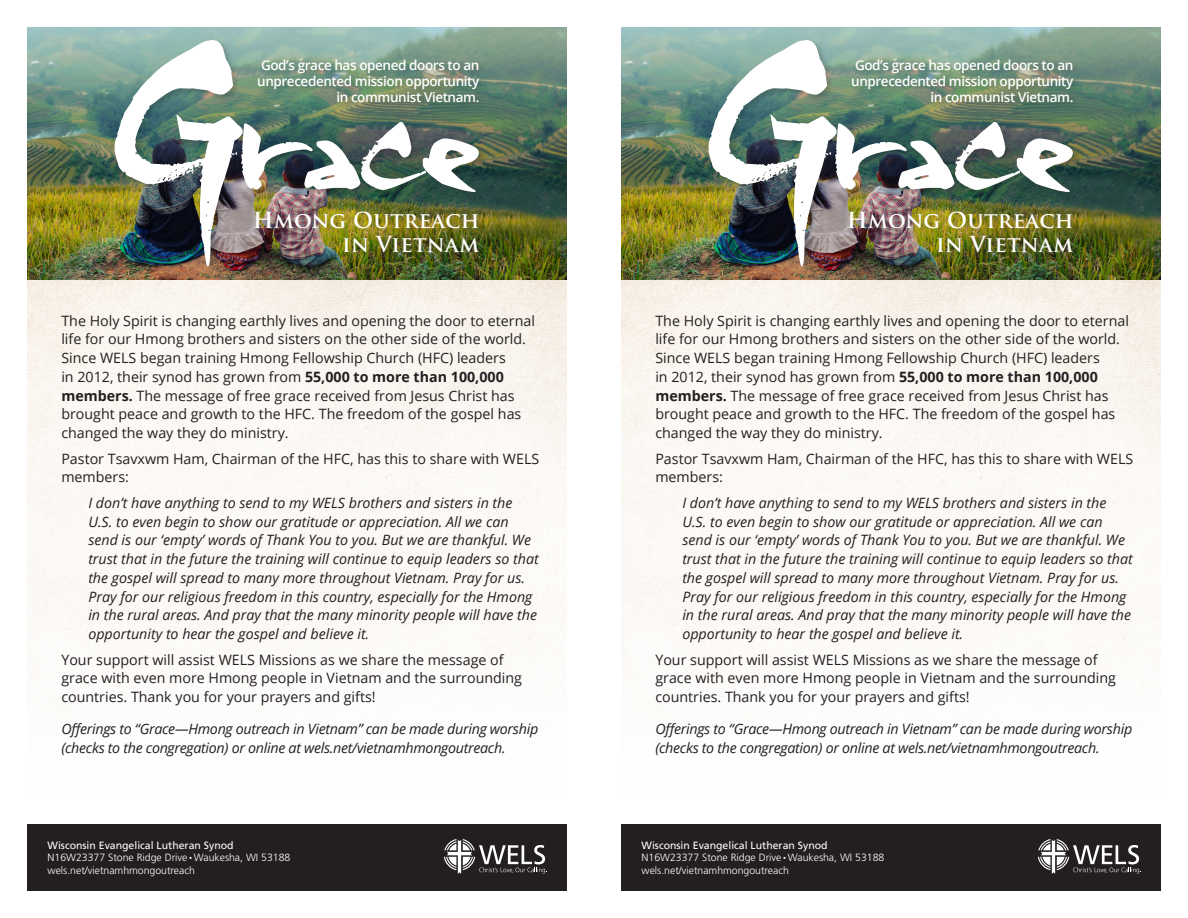
<style>
.page{position:relative;width:1188px;height:918px;background:#fff}
.page>*{position:absolute;margin:0;border:0;box-sizing:border-box;transform-origin:0 0}
.t1{font:700 21.6px/24px "Trajan Pro";letter-spacing:.01em;color:#fff;text-align:right}
.t2{font:14.25px/18.8px "Open Sans";color:#231f20}
.t3{font:italic 14.25px/18.8px "Open Sans";color:#231f20}
.t4{font:italic 14.25px/18.8px "Open Sans";letter-spacing:-.02em;color:#231f20}
.t5{font:600 13.5px/16px "Open Sans";letter-spacing:-.03em;color:#fff;text-align:right}
.t6{font:300 10.5px "Frutiger LT Std";color:#fff}
.t7{font:10.5px "Frutiger LT Std";color:#fff}
.s1{font-weight:700}
.s2{font-size:6px}
</style>
<div class="page">
<img style="left:27px;top:27px;width:540px;height:660px">
<img style="left:621px;top:27px;width:540px;height:673px">
<div style="left:27px;top:824px;width:540px;height:67px;background:#231f20"></div>
<div style="left:621px;top:824px;width:540px;height:67px;background:#231f20"></div>
<svg style="left:444px;top:839px;width:103px;height:35px"></svg>
<svg style="left:1038px;top:839px;width:103px;height:35px"></svg>
<div style="left:113px;top:38px;width:374px;height:236px;background:#231f20;opacity:.25"></div>
<img style="left:115px;top:40px;width:364px;height:227px">
<div style="left:707px;top:38px;width:374px;height:236px;background:#231f20;opacity:.25"></div>
<img style="left:709px;top:40px;width:364px;height:227px">
<div style="left:253px;top:210px;width:234px;height:50px;background:#231f20;opacity:.28"></div>
<div style="left:848px;top:209px;width:233px;height:51px;background:#231f20;opacity:.28"></div>
<div style="left:257px;top:58px;width:230px;height:52px;background:#231f20;opacity:.28"></div>
<div style="left:850px;top:57px;width:231px;height:53px;background:#231f20;opacity:.28"></div>
<p class="t5" style="left:257px;top:56px;width:224px">God’s grace has opened doors to an unprecedented mission opportunity in communist Vietnam.</p>
<p class="t5" style="left:851px;top:56px;width:224px">God’s grace has opened doors to an unprecedented mission opportunity in communist Vietnam.</p>
<p class="t1" style="left:253px;top:208px;width:228px">Hmong Outreach in Vietnam</p>
<p class="t1" style="left:847px;top:208px;width:228px">Hmong Outreach in Vietnam</p>
<p class="t2" style="left:61px;top:311px;width:475px">The Holy Spirit is changing earthly lives and opening the door to eternal life for our Hmong brothers and sisters on the other side of the world.<br>Since WELS began training Hmong Fellowship Church (HFC) leaders<br>in 2012, their synod has grown from <span class="s1">55,000 to more than 100,000 members.</span> The message of free grace received from Jesus Christ has brought peace and growth to the HFC. The freedom of the gospel has changed the way they do ministry.</p>
<p class="t2" style="left:61px;top:449px;width:479px">Pastor Tsavxwm Ham, Chairman of the HFC, has this to share with WELS members:</p>
<p class="t3" style="left:88px;top:493px;width:452px">I don’t have anything to send to my WELS brothers and sisters in the U.S. to even begin to show our gratitude or appreciation. All we can send is our ‘empty’ words of Thank You to you. But we are thankful. We trust that in the future the training will continue to equip leaders so that the gospel will spread to many more throughout Vietnam. Pray for us.<br>Pray for our religious freedom in this country, especially for the Hmong in the rural areas. And pray that the many minority people will have the opportunity to hear the gospel and believe it.</p>
<p class="t2" style="left:61px;top:650px;width:462px">Your support will assist WELS Missions as we share the message of grace with even more Hmong people in Vietnam and the surrounding countries. Thank you for your prayers and gifts!</p>
<p class="t4" style="left:61px;top:719px;width:478px">Offerings to “Grace—Hmong outreach in Vietnam” can be made during worship (checks to the congregation) or online at wels.net/vietnamhmongoutreach.</p>
<p class="t7" style="left:48px;top:839px;width:188px">Wisconsin Evangelical Lutheran Synod</p>
<p class="t6" style="left:48px;top:852px;width:244px">N16W23377 Stone Ridge Drive <span class="s2">•</span> Waukesha, WI 53188</p>
<p class="t6" style="left:48px;top:864px;width:149px">wels.net/vietnamhmongoutreach</p>
<p class="t2" style="left:655px;top:311px;width:475px">The Holy Spirit is changing earthly lives and opening the door to eternal life for our Hmong brothers and sisters on the other side of the world.<br>Since WELS began training Hmong Fellowship Church (HFC) leaders<br>in 2012, their synod has grown from <span class="s1">55,000 to more than 100,000 members.</span> The message of free grace received from Jesus Christ has brought peace and growth to the HFC. The freedom of the gospel has changed the way they do ministry.</p>
<p class="t2" style="left:655px;top:449px;width:479px">Pastor Tsavxwm Ham, Chairman of the HFC, has this to share with WELS members:</p>
<p class="t3" style="left:682px;top:493px;width:452px">I don’t have anything to send to my WELS brothers and sisters in the U.S. to even begin to show our gratitude or appreciation. All we can send is our ‘empty’ words of Thank You to you. But we are thankful. We trust that in the future the training will continue to equip leaders so that the gospel will spread to many more throughout Vietnam. Pray for us.<br>Pray for our religious freedom in this country, especially for the Hmong in the rural areas. And pray that the many minority people will have the opportunity to hear the gospel and believe it.</p>
<p class="t2" style="left:655px;top:650px;width:462px">Your support will assist WELS Missions as we share the message of grace with even more Hmong people in Vietnam and the surrounding countries. Thank you for your prayers and gifts!</p>
<p class="t4" style="left:655px;top:719px;width:478px">Offerings to “Grace—Hmong outreach in Vietnam” can be made during worship (checks to the congregation) or online at wels.net/vietnamhmongoutreach.</p>
<p class="t7" style="left:642px;top:839px;width:188px">Wisconsin Evangelical Lutheran Synod</p>
<p class="t6" style="left:642px;top:852px;width:244px">N16W23377 Stone Ridge Drive <span class="s2">•</span> Waukesha, WI 53188</p>
<p class="t6" style="left:642px;top:864px;width:149px">wels.net/vietnamhmongoutreach</p>
</div>
